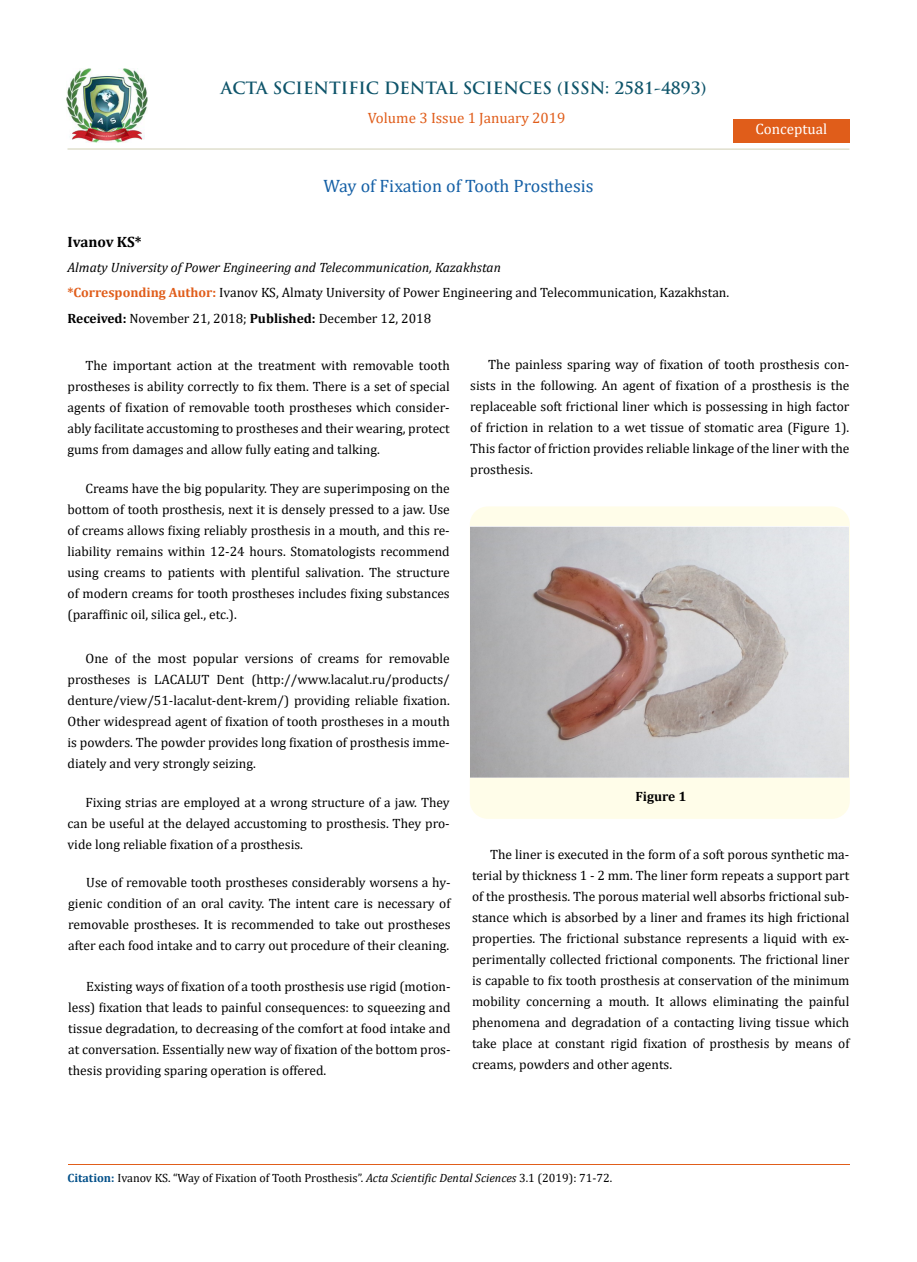
<style>
.page{position:relative;width:917px;height:1262px;background:#fff}
.page>*{position:absolute;margin:0;border:0;box-sizing:border-box;transform-origin:0 0}
.t1{font:18px "Cambria";color:#1560a6}
.t2{font:700 16.5px "Trajan Pro";color:#0e546a}
.t3{font:15px "Cambria";color:#e05d1a}
.t4{font:15px "Cambria";color:#fff}
.t5{font:700 15px "Cambria";color:#000}
.t6{font:13.5px/21px "Cambria";color:#000;text-align:justify}
.t7{font:700 13.5px "Cambria";color:#000}
.t8{font:12px "Cambria";color:#000}
.s1{font-style:italic}
.s2{font-weight:700;color:#e05d1a}
.s3{font-weight:700}
.s4{font-weight:700;color:#035089}
</style>
<div class="page">
<img style="left:67px;top:68px;width:80px;height:74px">
<div style="left:733px;top:119px;width:116px;height:23px;background:#e05d1a"></div>
<div style="left:470px;top:506px;width:379px;height:313px;background:#fffde9;border-radius:18px"></div>
<img style="left:471px;top:527px;width:377px;height:250px">
<hr style="left:67px;top:148px;width:782px;height:2px;background:#e0dfcd">
<hr style="left:68px;top:1164px;width:782px;height:1px;background:#e05d1a">
<p class="t2" style="left:221px;top:77px;width:487px">ACTA SCIENTIFIC DENTAL SCIENCES (ISSN: 2581-4893)</p>
<p class="t3" style="left:368px;top:109px;width:199px">Volume 3 Issue 1 January 2019</p>
<h1 class="t1" style="left:323px;top:175px;width:272px">Way of Fixation of Tooth Prosthesis</h1>
<p class="t5" style="left:67px;top:231px;width:76px">Ivanov KS*</p>
<p class="t6" style="left:67px;top:255px;width:663px;line-height:24.8px"><span class="s1">Almaty University of Power Engineering and Telecommunication, Kazakhstan<br></span><span class="s2">*Corresponding Author:</span> Ivanov KS, Almaty University of Power Engineering and Telecommunication, Kazakhstan.</p>
<p class="t4" style="left:755px;top:120px;width:73px">Conceptual</p>
<p class="t6" style="left:67px;top:308px;width:365px"><span class="s3">Received:</span> November 21, 2018; <span class="s3">Published:</span> December 12, 2018</p>
<p class="t6" style="left:67px;top:355px;width:384px;text-indent:18px">The important action at the treatment with removable tooth prostheses is ability correctly to fix them. There is a set of special agents of fixation of removable tooth prostheses which consider&shy;ably facilitate accustoming to prostheses and their wearing, protect gums from damages and allow fully eating and talking.</p>
<p class="t6" style="left:67px;top:477px;width:384px;text-indent:18px">Creams have the big popularity. They are superimposing on the bottom of tooth prosthesis, next it is densely pressed to a jaw. Use of creams allows fixing reliably prosthesis in a mouth, and this re&shy;liability remains within 12-24 hours. Stomatologists recommend using creams to patients with plentiful salivation. The structure of modern creams for tooth prostheses includes fixing substances (paraffinic oil, silica gel., etc.).</p>
<p class="t6" style="left:67px;top:647px;width:384px;text-indent:18px">One of the most popular versions of creams for removable prostheses is LACALUT Dent (http://www.lacalut.ru/products/ denture/view/51-lacalut-dent-krem/) providing reliable fixation.<br>Other widespread agent of fixation of tooth prostheses in a mouth is powders. The powder provides long fixation of prosthesis imme&shy;diately and very strongly seizing.</p>
<p class="t6" style="left:67px;top:791px;width:384px;text-indent:18px">Fixing strias are employed at a wrong structure of a jaw. They can be useful at the delayed accustoming to prosthesis. They pro&shy;vide long reliable fixation of a prosthesis.</p>
<p class="t6" style="left:68px;top:871px;width:384px;text-indent:18px">Use of removable tooth prostheses considerably worsens a hy&shy;gienic condition of an oral cavity. The intent care is necessary of removable prostheses. It is recommended to take out prostheses after each food intake and to carry out procedure of their cleaning.</p>
<p class="t6" style="left:68px;top:975px;width:384px;text-indent:18px">Existing ways of fixation of a tooth prosthesis use rigid (motion&shy;less) fixation that leads to painful consequences: to squeezing and tissue degradation, to decreasing of the comfort at food intake and at conversation. Essentially new way of fixation of the bottom pros&shy;thesis providing sparing operation is offered.</p>
<p class="t6" style="left:470px;top:353px;width:381px;text-indent:18px">The painless sparing way of fixation of tooth prosthesis con&shy;sists in the following. An agent of fixation of a prosthesis is the replaceable soft frictional liner which is possessing in high factor of friction in relation to a wet tissue of stomatic area (Figure 1).<br>This factor of friction provides reliable linkage of the liner with the prosthesis.</p>
<p class="t7" style="left:635px;top:786px;width:52px">Figure 1</p>
<p class="t6" style="left:472px;top:844px;width:379px;text-indent:18px">The liner is executed in the form of a soft porous synthetic ma&shy;terial by thickness 1 - 2 mm. The liner form repeats a support part of the prosthesis. The porous material well absorbs frictional sub&shy;stance which is absorbed by a liner and frames its high frictional properties. The frictional substance represents a liquid with ex&shy;perimentally collected frictional components. The frictional liner is capable to fix tooth prosthesis at conservation of the minimum mobility concerning a mouth. It allows eliminating the painful phenomena and degradation of a contacting living tissue which take place at constant rigid fixation of prosthesis by means of creams, powders and other agents.</p>
<p class="t8" style="left:67px;top:1171px;width:546px"><span class="s4">Citation:</span> Ivanov KS. “Way of Fixation of Tooth Prosthesis”. <span class="s1">Acta Scientific Dental Sciences</span> 3.1 (2019): 71-72.</p>
</div>
